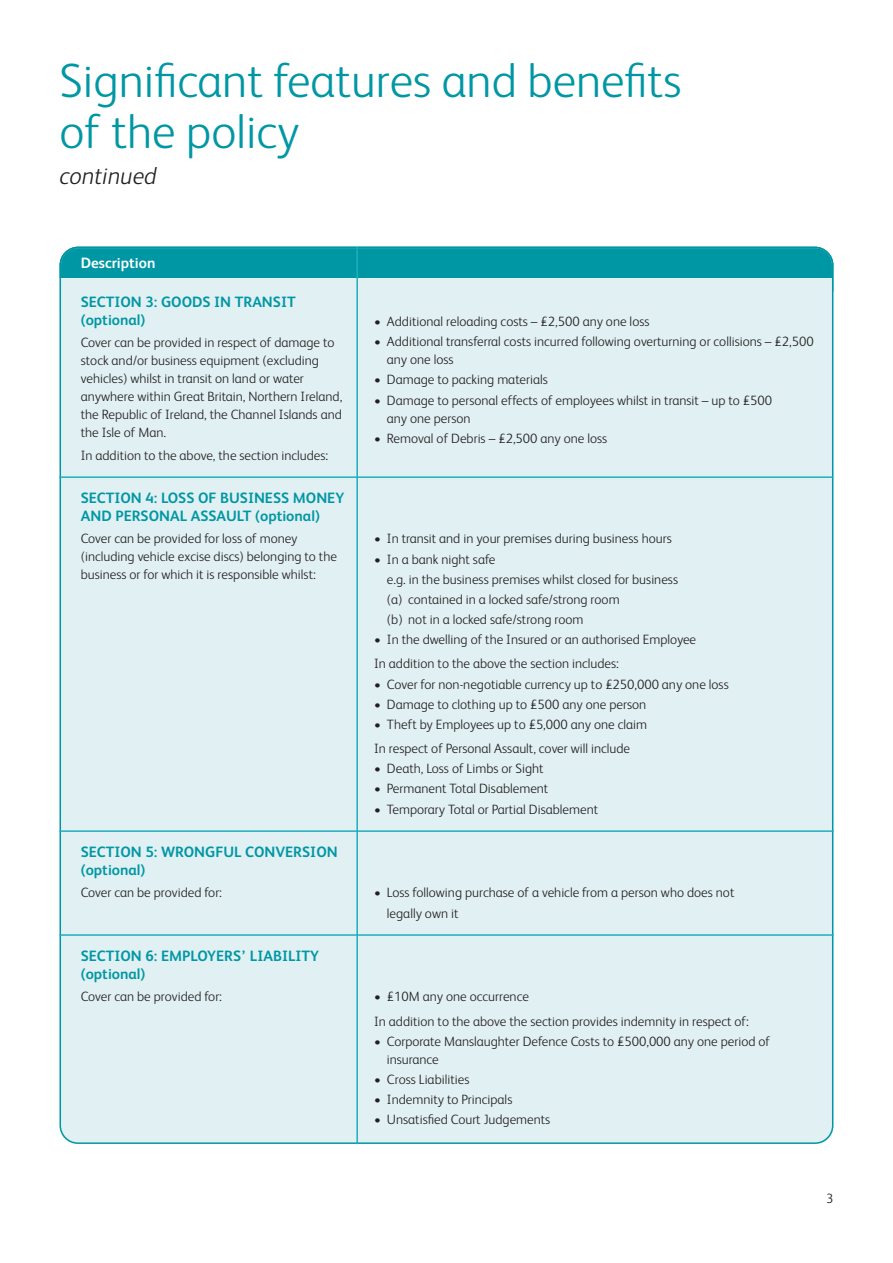
<style>
.page{position:relative;width:893px;height:1263px;background:#fff}
.page>*{position:absolute;margin:0;border:0;box-sizing:border-box;transform-origin:0 0}
.t1{font:300 48px/51px "FS Albert";color:#0097a4}
.t2{font:italic 300 24px "FS Albert";color:#231f20}
.t3{font:700 15px/18px "FS Albert";color:#0097a4}
.t4{font:700 15px "FS Albert";color:#fff}
.t5{font:300 13.5px/18px "FS Albert";color:#231f20}
</style>
<div class="page">
<div style="left:60px;top:247px;width:773px;height:897px;background:#e1f0f3"></div>
<hr style="left:60px;top:476px;width:773px;height:2px;background:#1faebb">
<hr style="left:60px;top:830px;width:773px;height:2px;background:#1faebb">
<hr style="left:60px;top:934px;width:773px;height:2px;background:#1faebb">
<hr style="left:356px;top:247px;width:2px;height:897px;background:#1faebb">
<h1 class="t1" style="left:60px;top:60px;width:623px">Significant features and benefits of the policy</h1>
<h2 class="t2" style="left:60px;top:168px;width:99px">continued</h2>
<p class="t4" style="left:81px;top:257px;width:76px">Description</p>
<p class="t3" style="left:81px;top:295px;width:216px">SECTION 3: GOODS IN TRANSIT (optional)</p>
<p class="t5" style="left:81px;top:335px;width:263px">Cover can be provided in respect of damage to stock and/or business equipment (excluding vehicles) whilst in transit on land or water anywhere within Great Britain, Northern Ireland, the Republic of Ireland, the Channel Islands and the Isle of Man.</p>
<p class="t5" style="left:81px;top:447px;width:249px">In addition to the above, the section includes:</p>
<p class="t3" style="left:81px;top:491px;width:265px">SECTION 4: LOSS OF BUSINESS MONEY<br>AND PERSONAL ASSAULT (optional)</p>
<p class="t5" style="left:81px;top:531px;width:218px">Cover can be provided for loss of money</p>
<p class="t5" style="left:374px;top:531px;width:299px">• In transit and in your premises during business hours</p>
<p class="t5" style="left:81px;top:549px;width:258px">(including vehicle excise discs) belonging to the</p>
<p class="t5" style="left:374px;top:551px;width:123px">• In a bank night safe</p>
<p class="t5" style="left:81px;top:567px;width:237px">business or for which it is responsible whilst:</p>
<p class="t5" style="left:387px;top:570px;width:293px;line-height:20.1px">e.g. in the business premises whilst closed for business (a) contained in a locked safe/strong room<br>(b) not in a locked safe/strong room</p>
<p class="t5" style="left:374px;top:629px;width:324px;line-height:24.5px">• In the dwelling of the Insured or an authorised Employee<br>In addition to the above the section includes:</p>
<p class="t5" style="left:374px;top:676px;width:356px">• Cover for non-negotiable currency up to £250,000 any one loss</p>
<p class="t5" style="left:374px;top:696px;width:273px">• Damage to clothing up to £500 any one person</p>
<p class="t5" style="left:374px;top:713px;width:274px;line-height:24.5px">• Theft by Employees up to £5,000 any one claim<br>In respect of Personal Assault, cover will include</p>
<p class="t5" style="left:374px;top:761px;width:171px">• Death, Loss of Limbs or Sight</p>
<p class="t5" style="left:374px;top:781px;width:176px">• Permanent Total Disablement</p>
<p class="t5" style="left:374px;top:801px;width:225px">• Temporary Total or Partial Disablement</p>
<p class="t3" style="left:81px;top:844px;width:258px">SECTION 5: WRONGFUL CONVERSION (optional)</p>
<p class="t5" style="left:81px;top:885px;width:143px">Cover can be provided for:</p>
<p class="t5" style="left:387px;top:884px;width:349px;line-height:20.1px;text-indent:-13px">• Loss following purchase of a vehicle from a person who does not legally own it</p>
<p class="t3" style="left:81px;top:948px;width:240px">SECTION 6: EMPLOYERS’ LIABILITY (optional)</p>
<p class="t5" style="left:81px;top:989px;width:143px">Cover can be provided for:</p>
<p class="t5" style="left:374px;top:986px;width:376px;line-height:24.5px">• £10M any one occurrence<br>In addition to the above the section provides indemnity in respect of:</p>
<p class="t5" style="left:387px;top:1033px;width:385px;text-indent:-13px">• Corporate Manslaughter Defence Costs to £500,000 any one period of insurance</p>
<p class="t5" style="left:374px;top:1072px;width:97px">• Cross Liabilities</p>
<p class="t5" style="left:374px;top:1092px;width:140px">• Indemnity to Principals</p>
<p class="t5" style="left:374px;top:1112px;width:178px">• Unsatisfied Court Judgements</p>
<p class="t5" style="left:374px;top:314px;width:277px">• Additional reloading costs – £2,500 any one loss</p>
<p class="t5" style="left:387px;top:334px;width:428px;text-indent:-13px">• Additional transferral costs incurred following overturning or collisions – £2,500 any one loss</p>
<p class="t5" style="left:374px;top:372px;width:175px">• Damage to packing materials</p>
<p class="t5" style="left:387px;top:392px;width:387px;text-indent:-13px">• Damage to personal effects of employees whilst in transit – up to £500 any one person</p>
<p class="t5" style="left:374px;top:430px;width:235px">• Removal of Debris – £2,500 any one loss</p>
<p class="t5" style="left:826px;top:1191px;width:9px">3</p>
</div>
